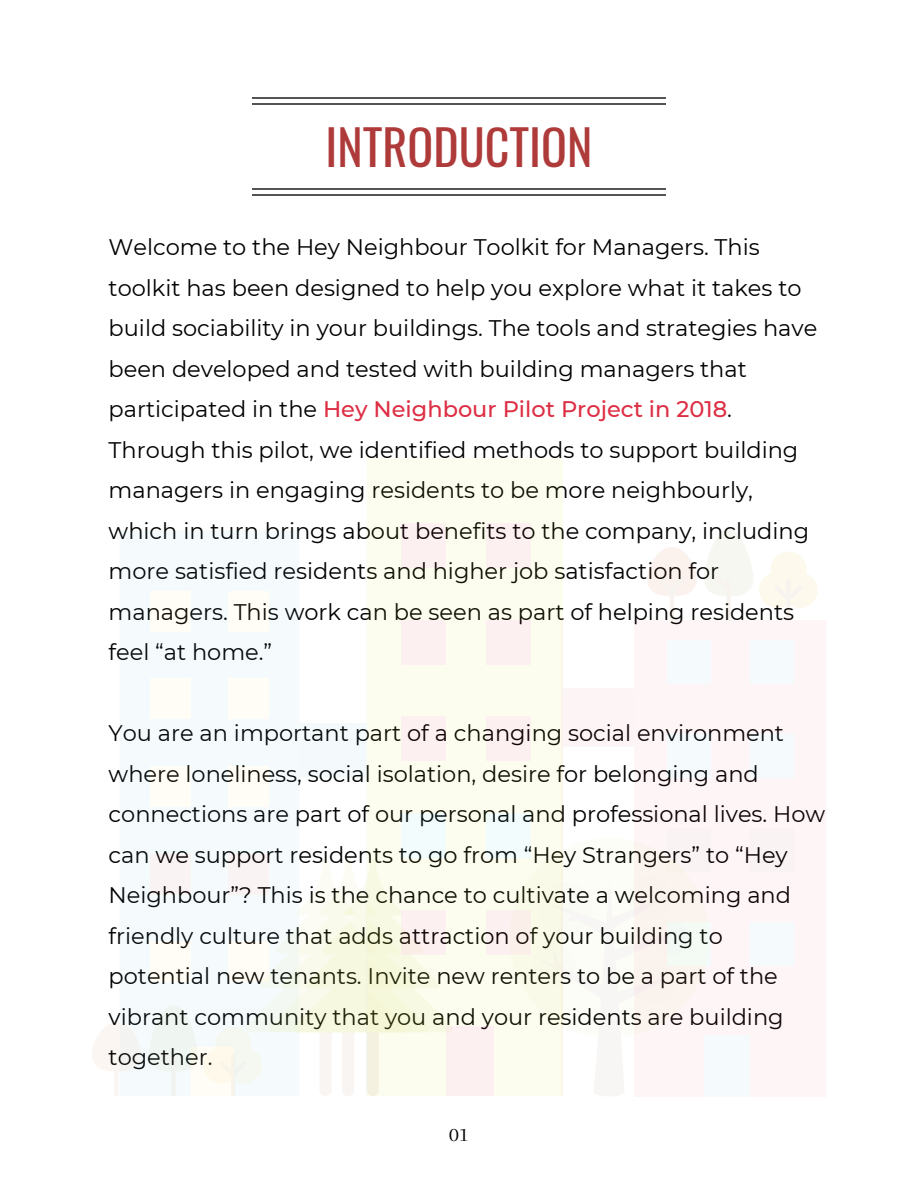
<style>
.page{position:relative;width:918px;height:1188px;background:#fff}
.page>*{position:absolute;margin:0;border:0;box-sizing:border-box;transform-origin:0 0}
.t1{font:48px "Oswald";color:#af3a3a}
.t2{font:22.5px/40.5px "Montserrat";color:#000}
.t3{font:21px "Arapey";color:#000}
.s1{font-weight:500;color:#dd2e44}
</style>
<div class="page">
<div style="left:151px;top:854px;width:40px;height:40px;background:#faf3f3"></div>
<div style="left:228px;top:854px;width:40px;height:40px;background:#faf3f3"></div>
<div style="left:151px;top:942px;width:40px;height:40px;background:#fffdf5"></div>
<div style="left:228px;top:942px;width:40px;height:40px;background:#fffdf5"></div>
<div style="left:151px;top:766px;width:40px;height:41px;background:#fffdf5"></div>
<div style="left:228px;top:766px;width:40px;height:41px;background:#fffdf5"></div>
<div style="left:151px;top:679px;width:40px;height:40px;background:#fffdf5"></div>
<div style="left:228px;top:679px;width:40px;height:40px;background:#fffdf5"></div>
<div style="left:151px;top:591px;width:40px;height:40px;background:#fffdf5"></div>
<div style="left:228px;top:591px;width:40px;height:40px;background:#fffdf5"></div>
<div style="left:191px;top:1047px;width:43px;height:49px;background:#fffdf5"></div>
<div style="left:300px;top:723px;width:66px;height:54px;background:#f4fafb"></div>
<div style="left:366px;top:998px;width:13px;height:98px;background:#f3f6f4;border-radius:6px"></div>
<div style="left:750px;top:829px;width:43px;height:43px;background:#faf3f3"></div>
<div style="left:668px;top:829px;width:43px;height:43px;background:#faf3f3"></div>
<div style="left:750px;top:923px;width:43px;height:43px;background:#f5fbfc"></div>
<div style="left:668px;top:923px;width:43px;height:43px;background:#f5fbfc"></div>
<div style="left:750px;top:735px;width:43px;height:43px;background:#f5fbfc"></div>
<div style="left:668px;top:735px;width:43px;height:43px;background:#f5fbfc"></div>
<div style="left:750px;top:641px;width:43px;height:43px;background:#f5fbfc"></div>
<div style="left:668px;top:641px;width:43px;height:43px;background:#f5fbfc"></div>
<div style="left:704px;top:1035px;width:46px;height:62px;background:#f5fbfc"></div>
<div style="left:563px;top:688px;width:71px;height:58px;background:#fcf4f5"></div>
<div style="left:367px;top:459px;width:195px;height:637px;background:#fcfcef"></div>
<div style="left:401px;top:814px;width:45px;height:44px;background:#f3fcfd"></div>
<div style="left:487px;top:814px;width:44px;height:44px;background:#f3fcfd"></div>
<div style="left:487px;top:911px;width:44px;height:44px;background:#fcf0f1"></div>
<div style="left:401px;top:717px;width:45px;height:44px;background:#fcf0f1"></div>
<div style="left:487px;top:717px;width:44px;height:44px;background:#fcf0f1"></div>
<div style="left:401px;top:620px;width:45px;height:44px;background:#fcf0f1"></div>
<div style="left:487px;top:620px;width:44px;height:44px;background:#fcf0f1"></div>
<div style="left:401px;top:523px;width:45px;height:44px;background:#fcf0f1"></div>
<div style="left:487px;top:523px;width:44px;height:44px;background:#fcf0f1"></div>
<div style="left:446px;top:1026px;width:47px;height:70px;background:#fcf0f1"></div>
<div style="left:771px;top:551px;width:35px;height:36px;background:#fdf9ed;border-radius:50%"></div>
<div style="left:759px;top:572px;width:36px;height:36px;background:#fdf9ed;border-radius:50%"></div>
<div style="left:782px;top:572px;width:36px;height:36px;background:#fdf9ed;border-radius:50%"></div>
<svg style="left:786px;top:604px;width:5px;height:17px"></svg>
<svg style="left:647px;top:547px;width:49px;height:74px"></svg>
<svg style="left:704px;top:529px;width:49px;height:92px"></svg>
<div style="left:215px;top:1027px;width:36px;height:36px;background:#f5f8f0;border-radius:50%"></div>
<div style="left:204px;top:1048px;width:35px;height:35px;background:#fef9ea;border-radius:50%"></div>
<div style="left:226px;top:1048px;width:36px;height:35px;background:#f5f8f0;border-radius:50%"></div>
<svg style="left:231px;top:1079px;width:9px;height:17px"></svg>
<svg style="left:92px;top:1023px;width:49px;height:73px"></svg>
<svg style="left:149px;top:1004px;width:49px;height:92px"></svg>
<div style="left:342px;top:998px;width:12px;height:98px;background:#f8f5f3;border-radius:6px"></div>
<div style="left:510px;top:838px;width:200px;height:200px;background:#fbfaee;border-radius:50%"></div>
<div style="left:628px;top:875px;width:44px;height:45px;background:#faf2ed;border-radius:50%"></div>
<div style="left:653px;top:919px;width:36px;height:36px;background:#f2f8f3;border-radius:50%"></div>
<div style="left:532px;top:944px;width:43px;height:43px;background:#f8f9e6;border-radius:50%"></div>
<svg style="left:536px;top:880px;width:131px;height:216px"></svg>
<div style="left:319px;top:998px;width:13px;height:98px;background:#f8f5f3;border-radius:6px"></div>
<svg style="left:246px;top:858px;width:207px;height:174px"></svg>
<hr style="left:252px;top:97px;width:414px;height:1px;background:#545454">
<hr style="left:252px;top:188px;width:414px;height:2px;background:#545454">
<hr style="left:252px;top:103px;width:414px;height:1px;background:#545454">
<hr style="left:252px;top:194px;width:414px;height:2px;background:#545454">
<h1 class="t1" style="left:326px;top:110px;width:268px">INTRODUCTION</h1>
<p class="t2" style="left:109px;top:227px;width:710px">Welcome to the Hey Neighbour Toolkit for Managers. This toolkit has been designed to help you explore what it takes to build sociability in your buildings. The tools and strategies have been developed and tested with building managers that participated in the <span class="s1">Hey Neighbour Pilot Project in 2018</span>.<br>Through this pilot, we identified methods to support building managers in engaging residents to be more neighbourly, which in turn brings about benefits to the company, including more satisfied residents and higher job satisfaction for managers. This work can be seen as part of helping residents feel “at home.”</p>
<p class="t2" style="left:109px;top:713px;width:718px">You are an important part of a changing social environment where loneliness, social isolation, desire for belonging and connections are part of our personal and professional lives. How can we support residents to go from “Hey Strangers” to “Hey Neighbour”? This is the chance to cultivate a welcoming and friendly culture that adds attraction of your building to potential new tenants. Invite new renters to be a part of the vibrant community that you and your residents are building together.</p>
<p class="t3" style="left:449px;top:1123px;width:21px">01</p>
</div>
